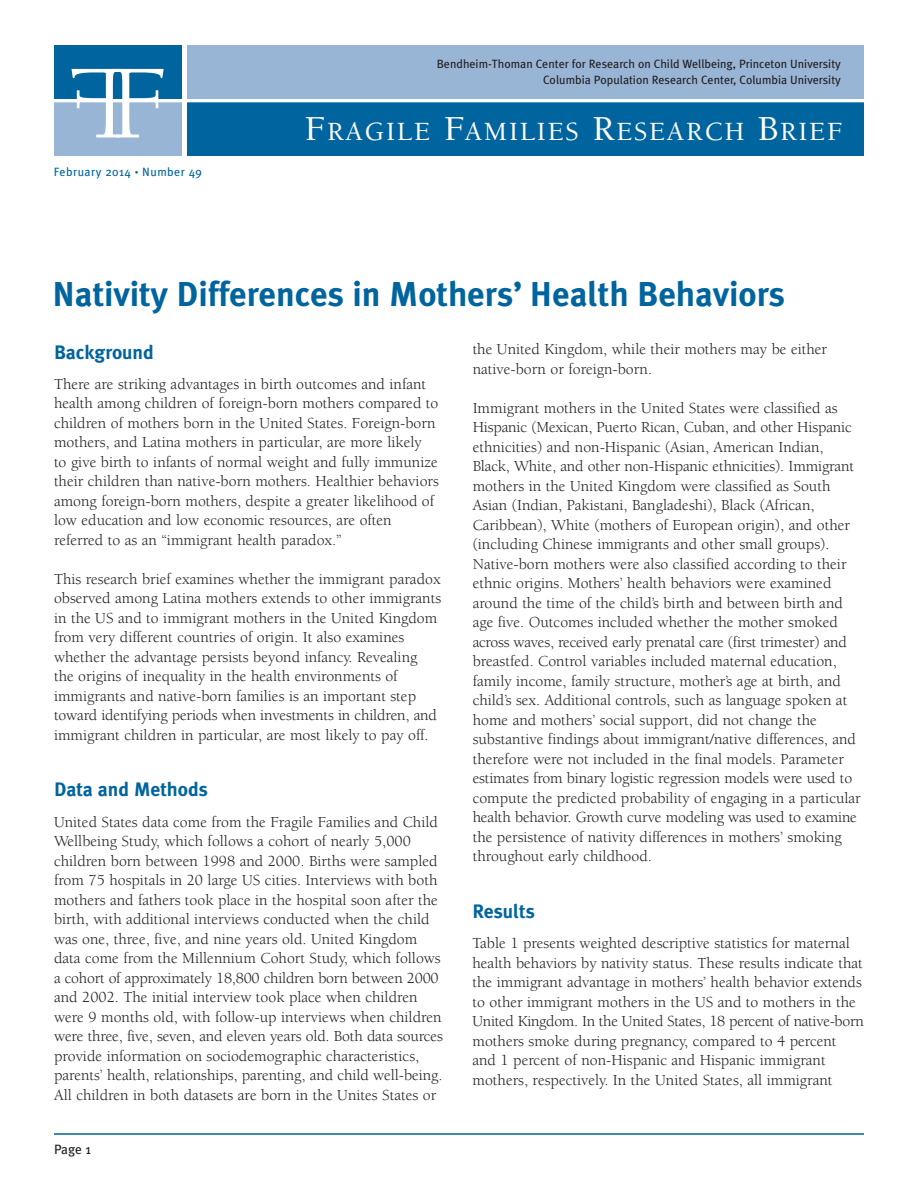
<style>
.page{position:relative;width:918px;height:1188px;background:#fff}
.page>*{position:absolute;margin:0;border:0;box-sizing:border-box;transform-origin:0 0}
.t1{font:108px "Berkeley";color:#fff}
.t2{font:700 34.5px "Meta Plus";color:#00649e}
.t3{font:500 27px "Berkeley";letter-spacing:.07em;color:#fff}
.t4{font:700 19.5px "Meta Plus";color:#00649e}
.t5{font:15.75px/19.5px "Berkeley";color:#231f20}
.t6{font:13.5px "Meta Plus";color:#231f20}
.t7{font:12px/16.5px "Meta Plus";color:#231f20;text-align:right}
.t8{font:12px "Meta Plus";letter-spacing:.04em;color:#00649e}
.s1{font-size:7.5px}
.s2{font-size:36px}
</style>
<div class="page">
<div style="left:188px;top:102px;width:676px;height:54px;background:#00649e"></div>
<div style="left:188px;top:45px;width:676px;height:54px;background:#98b5d6"></div>
<div style="left:54px;top:102px;width:128px;height:54px;background:#98b5d6"></div>
<div style="left:54px;top:45px;width:128px;height:54px;background:#00649e"></div>
<hr style="left:54px;top:1133px;width:810px;height:2px;background:#00649e">
<svg style="left:72px;top:102px;width:50px;height:1px"></svg>
<h1 class="t1" style="left:110px;top:61px;width:59px">F</h1>
<p class="t8" style="left:54px;top:165px;width:150px">February 2014 <span class="s1">•</span> Number 49</p>
<p class="t7" style="left:437px;top:56px;width:406px">Bendheim-Thoman Center for Research on Child Wellbeing, Princeton University<br>Columbia Population Research Center, Columbia University</p>
<h3 class="t3" style="left:305px;top:121px;width:539px"><span class="s2">F</span>RAGILE <span class="s2">F</span>AMILIES <span class="s2">R</span>ESEARCH <span class="s2">B</span>RIEF</h3>
<h2 class="t2" style="left:52px;top:274px;width:734px">Nativity Differences in Mothers’ Health Behaviors</h2>
<p class="t4" style="left:54px;top:341px;width:101px">Background</p>
<p class="t5" style="left:54px;top:376px;width:386px">There are striking advantages in birth outcomes and infant health among children of foreign-born mothers compared to children of mothers born in the United States. Foreign-born mothers, and Latina mothers in particular, are more likely<br>to give birth to infants of normal weight and fully immunize their children than native-born mothers. Healthier behaviors among foreign-born mothers, despite a greater likelihood of low education and low economic resources, are often referred to as an “immigrant health paradox.”</p>
<p class="t5" style="left:54px;top:571px;width:389px">This research brief examines whether the immigrant paradox observed among Latina mothers extends to other immigrants in the US and to immigrant mothers in the United Kingdom from very different countries of origin. It also examines whether the advantage persists beyond infancy. Revealing the origins of inequality in the health environments of immigrants and native-born families is an important step toward identifying periods when investments in children, and immigrant children in particular, are most likely to pay off.</p>
<p class="t4" style="left:54px;top:778px;width:156px">Data and Methods</p>
<p class="t5" style="left:54px;top:813px;width:390px">United States data come from the Fragile Families and Child Wellbeing Study, which follows a cohort of nearly 5,000 children born between 1998 and 2000. Births were sampled from 75 hospitals in 20 large US cities. Interviews with both mothers and fathers took place in the hospital soon after the birth, with additional interviews conducted when the child was one, three, five, and nine years old. United Kingdom data come from the Millennium Cohort Study, which follows a cohort of approximately 18,800 children born between 2000 and 2002. The initial interview took place when children were 9 months old, with follow-up interviews when children were three, five, seven, and eleven years old. Both data sources provide information on sociodemographic characteristics, parents’ health, relationships, parenting, and child well-being.<br>All children in both datasets are born in the Unites States or</p>
<p class="t6" style="left:54px;top:1141px;width:38px">Page 1</p>
<p class="t5" style="left:473px;top:341px;width:356px">the United Kingdom, while their mothers may be either native-born or foreign-born.</p>
<p class="t5" style="left:473px;top:400px;width:390px">Immigrant mothers in the United States were classified as Hispanic (Mexican, Puerto Rican, Cuban, and other Hispanic ethnicities) and non-Hispanic (Asian, American Indian, Black, White, and other non-Hispanic ethnicities). Immigrant mothers in the United Kingdom were classified as South Asian (Indian, Pakistani, Bangladeshi), Black (African, Caribbean), White (mothers of European origin), and other (including Chinese immigrants and other small groups).<br>Native-born mothers were also classified according to their ethnic origins. Mothers’ health behaviors were examined around the time of the child’s birth and between birth and age five. Outcomes included whether the mother smoked across waves, received early prenatal care (first trimester) and breastfed. Control variables included maternal education, family income, family structure, mother’s age at birth, and child’s sex. Additional controls, such as language spoken at home and mothers’ social support, did not change the substantive findings about immigrant/native differences, and therefore were not included in the final models. Parameter estimates from binary logistic regression models were used to compute the predicted probability of engaging in a particular health behavior. Growth curve modeling was used to examine the persistence of nativity differences in mothers’ smoking throughout early childhood.</p>
<p class="t4" style="left:472px;top:900px;width:64px">Results</p>
<p class="t5" style="left:472px;top:935px;width:393px">Table 1 presents weighted descriptive statistics for maternal health behaviors by nativity status. These results indicate that the immigrant advantage in mothers’ health behavior extends to other immigrant mothers in the US and to mothers in the United Kingdom. In the United States, 18 percent of native-born mothers smoke during pregnancy, compared to 4 percent and 1 percent of non-Hispanic and Hispanic immigrant mothers, respectively. In the United States, all immigrant</p>
</div>
